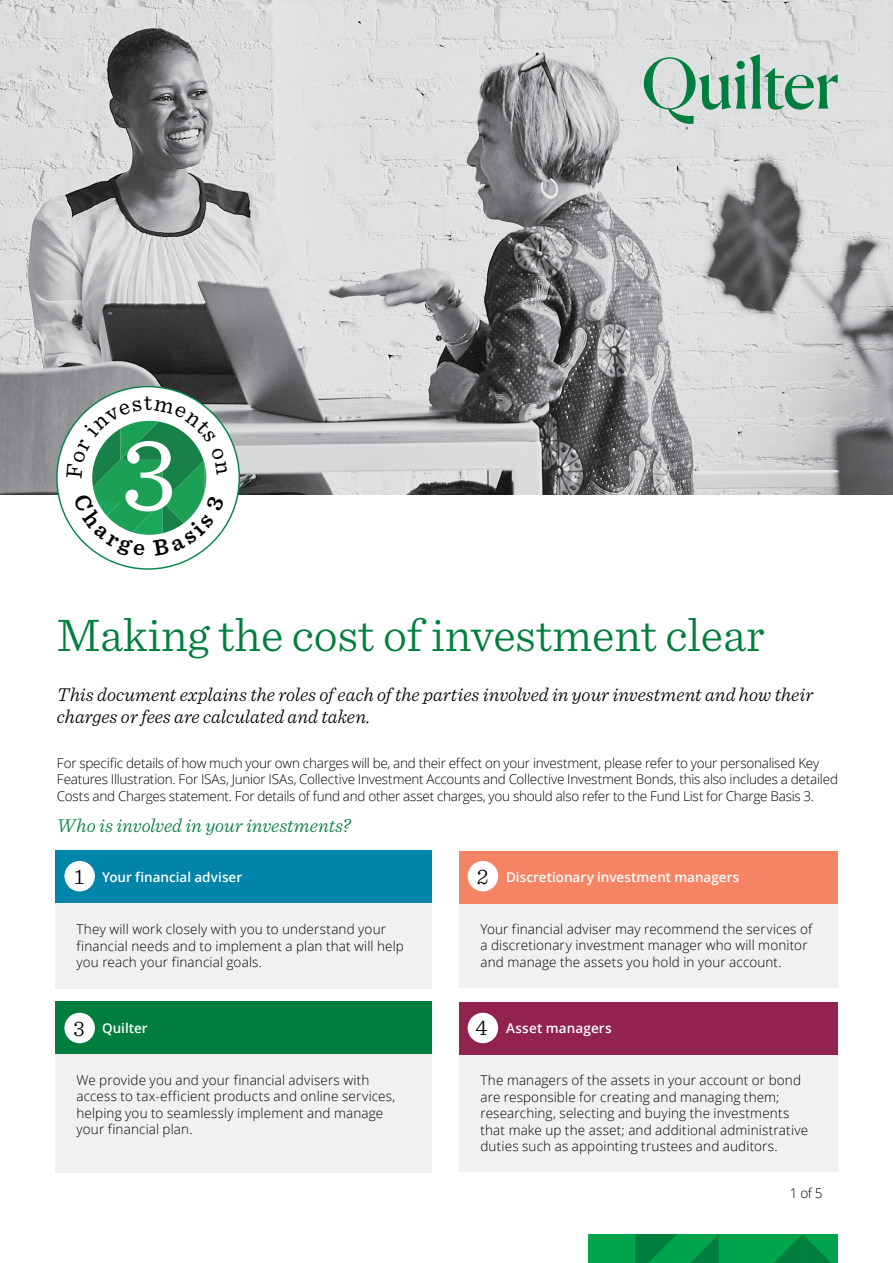
<style>
.page{position:relative;width:893px;height:1263px;background:#fff}
.page>*{position:absolute;margin:0;border:0;box-sizing:border-box;transform-origin:0 0}
.t1{font:106.95px "Sentinel";color:#fff}
.t2{font:300 48px "Sentinel";color:#007e3e}
.t3{font:300 22.5px "Sentinel";color:#000}
.t4{font:italic 300 19.5px/22.5px "Sentinel";color:#000}
.t5{font:italic 300 19.5px "Sentinel";letter-spacing:-.005em;color:#007e3e}
.t6{font:300 13.5px/16.5px "Open Sans";letter-spacing:.01em;color:#000}
.t7{font:300 13.5px/16.5px "Open Sans";letter-spacing:-.015em;color:#000}
.t8{font:600 13.5px "Open Sans";color:#fff}
</style>
<div class="page">
<img style="left:0;top:0;width:893px;height:494px">
<svg style="left:644px;top:54px;width:194px;height:70px;background:#a9c7b9"></svg>
<svg style="left:589px;top:1234px;width:249px;height:29px;background:#009948"></svg>
<div style="left:57px;top:387px;width:182px;height:182px;background:#fff;border-radius:50%"></div>
<div style="left:55px;top:903px;width:377px;height:86px;background:#f1f1f2"></div>
<div style="left:55px;top:850px;width:377px;height:53px;background:#0084aa"></div>
<div style="left:459px;top:902px;width:379px;height:86px;background:#f1f1f2"></div>
<div style="left:459px;top:851px;width:379px;height:52px;background:#f58465"></div>
<div style="left:55px;top:1053px;width:377px;height:119px;background:#f1f1f2"></div>
<div style="left:55px;top:1001px;width:377px;height:53px;background:#007e3e"></div>
<div style="left:459px;top:1053px;width:379px;height:119px;background:#f1f1f2"></div>
<div style="left:459px;top:1002px;width:379px;height:52px;background:#92234e"></div>
<div style="left:64px;top:860px;width:32px;height:32px;background:#fff;border-radius:50%"></div>
<div style="left:63px;top:859px;width:33px;height:34px;border:2px solid #0084aa;border-radius:50%"></div>
<div style="left:64px;top:1012px;width:32px;height:32px;background:#fff;border-radius:50%"></div>
<div style="left:63px;top:1011px;width:33px;height:34px;border:2px solid #007e3e;border-radius:50%"></div>
<div style="left:467px;top:860px;width:32px;height:32px;background:#fff;border-radius:50%"></div>
<div style="left:466px;top:859px;width:34px;height:34px;border:2px solid #f58465;border-radius:50%"></div>
<div style="left:467px;top:1012px;width:32px;height:32px;background:#fff;border-radius:50%"></div>
<div style="left:466px;top:1011px;width:34px;height:34px;border:2px solid #92234e;border-radius:50%"></div>
<svg style="left:66px;top:397px;width:162px;height:160px"></svg>
<h1 class="t1" style="left:121px;top:394px;width:57px">3</h1>
<h2 class="t2" style="left:57px;top:599px;width:709px">Making the cost of investment clear</h2>
<h3 class="t4" style="left:57px;top:682px;width:758px">This document explains the roles of each of the parties involved in your investment and how their charges or fees are calculated and taken.</h3>
<p class="t7" style="left:57px;top:754px;width:782px">For specific details of how much your own charges will be, and their effect on your investment, please refer to your personalised Key<br>Features Illustration. For ISAs, Junior ISAs, Collective Investment Accounts and Collective Investment Bonds, this also includes a detailed<br>Costs and Charges statement. For details of fund and other asset charges, you should also refer to the Fund List for Charge Basis 3.</p>
<h3 class="t5" style="left:57px;top:810px;width:295px">Who is involved in your investments?</h3>
<h3 class="t3" style="left:74px;top:860px;width:11px">1</h3>
<p class="t8" style="left:102px;top:868px;width:142px">Your financial adviser</p>
<h3 class="t3" style="left:477px;top:860px;width:13px">2</h3>
<p class="t8" style="left:506px;top:868px;width:235px">Discretionary investment managers</p>
<p class="t6" style="left:77px;top:921px;width:329px">They will work closely with you to understand your financial needs and to implement a plan that will help you reach your financial goals.</p>
<p class="t6" style="left:480px;top:920px;width:333px">Your financial adviser may recommend the services of a discretionary investment manager who will monitor and manage the assets you hold in your account.</p>
<h3 class="t3" style="left:73px;top:1011px;width:13px">3</h3>
<p class="t8" style="left:102px;top:1019px;width:47px">Quilter</p>
<h3 class="t3" style="left:476px;top:1010px;width:14px">4</h3>
<p class="t8" style="left:506px;top:1019px;width:107px">Asset managers</p>
<p class="t6" style="left:77px;top:1071px;width:320px">We provide you and your financial advisers with access to tax-efficient products and online services, helping you to seamlessly implement and manage your financial plan.</p>
<p class="t6" style="left:480px;top:1072px;width:329px">The managers of the assets in your account or bond are responsible for creating and managing them; researching, selecting and buying the investments that make up the asset; and additional administrative duties such as appointing trustees and auditors.</p>
<p class="t6" style="left:790px;top:1184px;width:34px">1 of 5</p>
</div>
